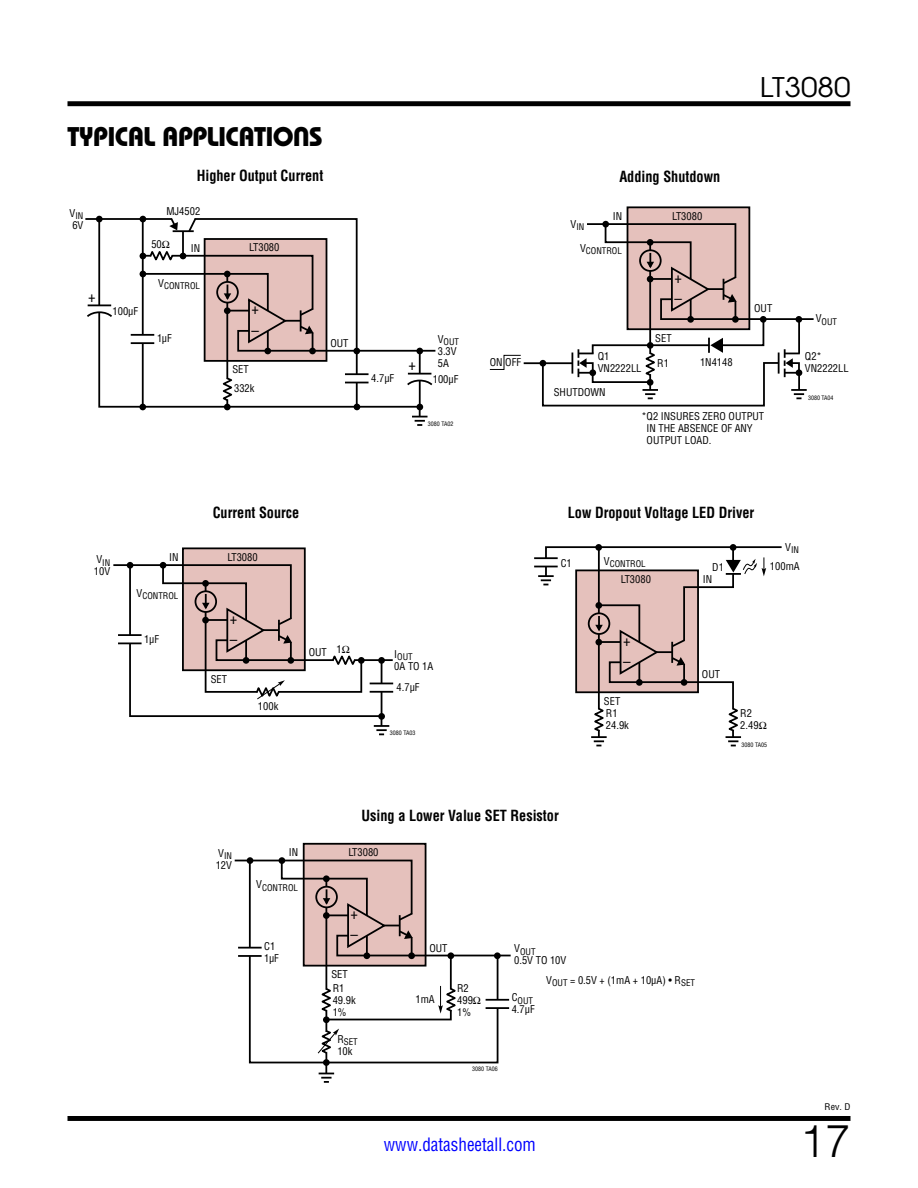
<style>
.page{position:relative;width:918px;height:1188px;background:#fff}
.page>*{position:absolute;margin:0;border:0;box-sizing:border-box;transform-origin:0 0}
.t1{font:300 45px "Helvetica";color:#000}
.Section_Heads{font:27px "Linear Bauhaus";letter-spacing:-.02em;color:#000}
.t2{font:27px "Avant Garde";color:#000;scale:1.1 1}
.t3{font:18px "Linear Helv Cond";color:#00f;scale:.95 1}
.Art_Titles{font:700 15px "Linear Helv Cond";color:#000;scale:.95 1}
.t4{font:15px/21.1px "Linear Helv Cond";color:#000}
.t5{font:10.5px/12px "Linear Helv Cond";color:#000}
.t6{font:9px "Linear Helv Cond";color:#000}
.t7{font:9px "Linear Helv Cond";color:#000;scale:1.1 1}
.t8{font:6px "Linear Helv Cond";color:#000}
</style>
<div class="page">
<div style="left:68px;top:1116px;width:782px;height:5px;background:#000"></div>
<div style="left:68px;top:101px;width:782px;height:5px;background:#000"></div>
<svg style="left:98px;top:353px;width:324px;height:55px"></svg>
<hr style="left:226px;top:275px;width:2px;height:132px;background:#000">
<svg style="left:219px;top:376px;width:17px;height:27px"></svg>
<svg style="left:412px;top:409px;width:16px;height:17px"></svg>
<div style="left:264px;top:348px;width:7px;height:6px;background:#000;border-radius:50%"></div>
<div style="left:224px;top:404px;width:7px;height:6px;background:#000;border-radius:50%"></div>
<div style="left:139px;top:404px;width:7px;height:6px;background:#000;border-radius:50%"></div>
<div style="left:416px;top:404px;width:7px;height:6px;background:#000;border-radius:50%"></div>
<div style="left:309px;top:348px;width:7px;height:6px;background:#000;border-radius:50%"></div>
<div style="left:416px;top:348px;width:7px;height:6px;background:#000;border-radius:50%"></div>
<div style="left:353px;top:348px;width:7px;height:6px;background:#000;border-radius:50%"></div>
<svg style="left:354px;top:404px;width:6px;height:6px"></svg>
<hr style="left:142px;top:220px;width:2px;height:186px;background:#000">
<svg style="left:85px;top:216px;width:351px;height:137px"></svg>
<hr style="left:408px;top:373px;width:23px;height:2px;background:#000">
<svg style="left:405px;top:374px;width:28px;height:13px"></svg>
<div style="left:140px;top:335px;width:5px;height:8px;background:#fff"></div>
<hr style="left:131px;top:334px;width:23px;height:2px;background:#000">
<hr style="left:131px;top:342px;width:23px;height:2px;background:#000">
<hr style="left:356px;top:351px;width:2px;height:57px;background:#000">
<hr style="left:345px;top:373px;width:24px;height:2px;background:#000">
<svg style="left:345px;top:374px;width:24px;height:9px"></svg>
<div style="left:182px;top:547px;width:124px;height:124px;background:#e5c1bc;border:2px solid #000"></div>
<svg style="left:113px;top:563px;width:281px;height:172px"></svg>
<hr style="left:370px;top:691px;width:23px;height:2px;background:#000">
<hr style="left:597px;top:737px;width:4px;height:10px;background:#929292">
<svg style="left:534px;top:545px;width:248px;height:201px"></svg>
<div style="left:627px;top:206px;width:123px;height:124px;background:#e5c1bc;border:2px solid #000"></div>
<div style="left:540px;top:360px;width:6px;height:7px;background:#000;border-radius:50%"></div>
<hr style="left:524px;top:362px;width:48px;height:2px;background:#000">
<svg style="left:489px;top:355px;width:32px;height:15px"></svg>
<svg style="left:541px;top:222px;width:273px;height:185px"></svg>
<svg style="left:248px;top:1021px;width:251px;height:43px"></svg>
<div style="left:304px;top:844px;width:122px;height:122px;background:#e5c1bc"></div>
<div style="left:303px;top:843px;width:123px;height:124px;border:2px solid #000"></div>
<hr style="left:325px;top:880px;width:2px;height:181px;background:#000">
<div style="left:323px;top:1016px;width:7px;height:7px;background:#000;border-radius:50%"></div>
<div style="left:279px;top:857px;width:6px;height:7px;background:#000;border-radius:50%"></div>
<div style="left:247px;top:857px;width:6px;height:7px;background:#000;border-radius:50%"></div>
<div style="left:323px;top:1059px;width:7px;height:7px;background:#000;border-radius:50%"></div>
<svg style="left:319px;top:1063px;width:15px;height:20px"></svg>
<svg style="left:234px;top:859px;width:277px;height:162px"></svg>
<hr style="left:238px;top:947px;width:24px;height:2px;background:#000">
<hr style="left:238px;top:955px;width:24px;height:2px;background:#000">
<svg style="left:317px;top:1028px;width:22px;height:27px"></svg>
<p class="Section_Heads" style="left:67px;top:120px;width:257px">TYPICAL APPLICATIONS</p>
<p class="t6" style="left:70px;top:210px;width:15px"><sup>V</sup>IN</p>
<p class="t5" style="left:72px;top:219px;width:13px">6V</p>
<p class="t4" style="left:88px;top:286px;width:9px">+</p>
<p class="t5" style="left:113px;top:305px;width:27px">100µF</p>
<p class="Art_Titles" style="left:197px;top:167px;width:135px">Higher Output Current</p>
<p class="Art_Titles" style="left:619px;top:167px;width:108px">Adding Shutdown</p>
<p class="t5" style="left:166px;top:205px;width:35px">MJ4502</p>
<p class="t5" style="left:151px;top:238px;width:20px">50Ω</p>
<p class="t5" style="left:191px;top:242px;width:11px">IN</p>
<p class="t5" style="left:249px;top:242px;width:32px">LT3080</p>
<p class="t6" style="left:158px;top:280px;width:43px"><sup>V</sup>CONTROL</p>
<p class="t4" style="left:251px;top:298px;width:9px">+ –</p>
<p class="t5" style="left:613px;top:210px;width:11px">IN</p>
<p class="t5" style="left:672px;top:210px;width:32px">LT3080</p>
<p class="t6" style="left:571px;top:221px;width:15px"><sup>V</sup>IN</p>
<p class="t6" style="left:580px;top:245px;width:43px"><sup>V</sup>CONTROL</p>
<p class="t4" style="left:674px;top:267px;width:9px">+ –</p>
<h2 class="t2" style="left:760px;top:70px;width:84px">LT3080</h2>
<p class="t5" style="left:754px;top:302px;width:20px">OUT</p>
<p class="t6" style="left:816px;top:316px;width:23px"><sup>V</sup>OUT</p>
<p class="t6" style="left:96px;top:557px;width:15px"><sup>V</sup>IN</p>
<p class="t5" style="left:94px;top:565px;width:18px">10V</p>
<p class="t5" style="left:157px;top:332px;width:16px">1µF</p>
<p class="t5" style="left:232px;top:364px;width:18px">SET</p>
<p class="t5" style="left:234px;top:383px;width:22px">332k</p>
<p class="t5" style="left:330px;top:337px;width:20px">OUT</p>
<p class="t5" style="left:371px;top:372px;width:25px">4.7µF</p>
<p class="t4" style="left:409px;top:354px;width:9px">+</p>
<p class="t6" style="left:438px;top:336px;width:23px"><sup>V</sup>OUT</p>
<p class="t5" style="left:438px;top:345px;width:20px">3.3V<br>5A</p>
<p class="t5" style="left:433px;top:373px;width:27px">100µF</p>
<p class="t8" style="left:428px;top:420px;width:27px">3080 TA02</p>
<p class="t5" style="left:655px;top:332px;width:18px">SET</p>
<p class="t5" style="left:598px;top:351px;width:45px">Q1<br>VN2222LL</p>
<p class="t5" style="left:805px;top:351px;width:45px">Q2*<br>VN2222LL</p>
<p class="t5" style="left:647px;top:410px;width:119px;text-indent:-5px">*Q2 INSURES ZERO OUTPUT<br>IN THE ABSENCE OF ANY<br>OUTPUT LOAD.</p>
<p class="t5" style="left:490px;top:356px;width:33px">ON OFF</p>
<p class="t5" style="left:657px;top:357px;width:13px">R1</p>
<p class="t5" style="left:700px;top:356px;width:34px">1N4148</p>
<p class="t5" style="left:554px;top:386px;width:53px">SHUTDOWN</p>
<p class="t8" style="left:808px;top:394px;width:27px">3080 TA04</p>
<p class="Art_Titles" style="left:213px;top:503px;width:93px">Current Source</p>
<p class="Art_Titles" style="left:568px;top:503px;width:198px">Low Dropout Voltage LED Driver</p>
<p class="t5" style="left:169px;top:551px;width:11px">IN</p>
<p class="t5" style="left:228px;top:551px;width:32px">LT3080</p>
<p class="t6" style="left:137px;top:590px;width:43px"><sup>V</sup>CONTROL</p>
<p class="t5" style="left:561px;top:557px;width:13px">C1</p>
<p class="t6" style="left:604px;top:558px;width:43px"><sup>V</sup>CONTROL</p>
<p class="t6" style="left:785px;top:544px;width:15px"><sup>V</sup>IN</p>
<p class="t5" style="left:712px;top:561px;width:13px">D1</p>
<p class="t5" style="left:770px;top:561px;width:31px">100mA</p>
<p class="t5" style="left:621px;top:573px;width:32px">LT3080</p>
<p class="t5" style="left:703px;top:573px;width:11px">IN</p>
<p class="t4" style="left:230px;top:608px;width:9px">+ –</p>
<p class="t5" style="left:144px;top:633px;width:16px">1µF</p>
<p class="t4" style="left:623px;top:630px;width:9px">+ –</p>
<p class="t5" style="left:309px;top:646px;width:43px">OUT 1Ω</p>
<p class="t6" style="left:394px;top:651px;width:20px"><sup>I</sup>OUT</p>
<p class="t5" style="left:394px;top:655px;width:41px;line-height:21.5px">0A TO 1A<br>4.7µF</p>
<p class="t5" style="left:211px;top:673px;width:18px">SET</p>
<p class="t5" style="left:258px;top:700px;width:22px">100k</p>
<p class="t8" style="left:390px;top:729px;width:27px">3080 TA03</p>
<p class="t5" style="left:604px;top:695px;width:27px">SET<br>R1<br>24.9k</p>
<p class="t5" style="left:702px;top:668px;width:20px">OUT</p>
<p class="t5" style="left:740px;top:707px;width:28px">R2<br>2.49Ω</p>
<p class="t8" style="left:742px;top:741px;width:27px">3080 TA05</p>
<p class="t6" style="left:218px;top:850px;width:15px"><sup>V</sup>IN</p>
<p class="t5" style="left:216px;top:859px;width:18px">12V</p>
<p class="Art_Titles" style="left:362px;top:806px;width:209px">Using a Lower Value SET Resistor</p>
<p class="t5" style="left:289px;top:847px;width:11px">IN</p>
<p class="t5" style="left:348px;top:846px;width:32px">LT3080</p>
<p class="t6" style="left:256px;top:882px;width:43px"><sup>V</sup>CONTROL</p>
<p class="t5" style="left:264px;top:940px;width:16px">C1<br>1µF</p>
<p class="t4" style="left:351px;top:903px;width:9px">+ –</p>
<p class="t5" style="left:331px;top:967px;width:18px;line-height:13.8px">SET<br>R1</p>
<p class="t5" style="left:333px;top:994px;width:25px">49.9k<br>1%</p>
<p class="t6" style="left:337px;top:1036px;width:22px"><sup>R</sup>SET</p>
<p class="t5" style="left:337px;top:1045px;width:17px">10k</p>
<p class="t5" style="left:429px;top:942px;width:20px">OUT</p>
<p class="t5" style="left:416px;top:993px;width:21px">1mA</p>
<p class="t5" style="left:457px;top:982px;width:25px">R2<br>499Ω<br>1%</p>
<p class="t6" style="left:514px;top:946px;width:23px"><sup>V</sup>OUT</p>
<p class="t5" style="left:514px;top:955px;width:54px">0.5V TO 10V</p>
<p class="t6" style="left:512px;top:995px;width:23px"><sup>C</sup>OUT</p>
<p class="t5" style="left:512px;top:1003px;width:25px">4.7µF</p>
<p class="t5" style="left:546px;top:974px;width:150px">V<sub>OUT</sub> = 0.5V + (1mA + 10µA) • R<sub>SET</sub></p>
<p class="t8" style="left:472px;top:1065px;width:27px">3080 TA06</p>
<h3 class="t3" style="left:384px;top:1133px;width:161px">www.datasheetall.com</h3>
<p class="t7" style="left:825px;top:1102px;width:25px">Rev. D</p>
<h1 class="t1" style="left:800px;top:1103px;width:52px">17</h1>
</div>
